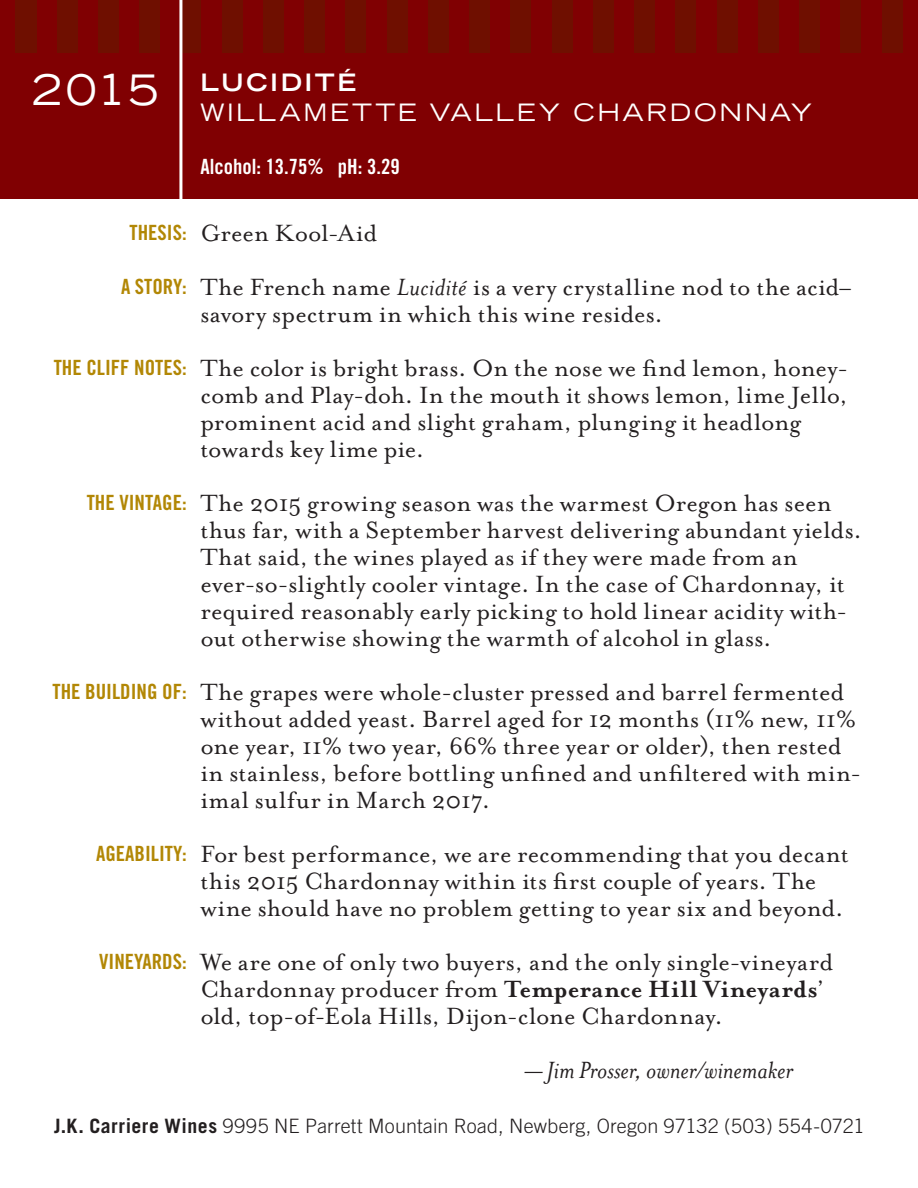
<style>
.page{position:relative;width:918px;height:1188px;background:#fff}
.page>*{position:absolute;margin:0;border:0;box-sizing:border-box;transform-origin:0 0}
.t1{font:expanded 42px "Trade Gothic LH";color:#fff}
.t2{font:27px/27px "Mrs Eaves OT";letter-spacing:.005em;color:#231f20}
.t3{font:italic 27px "Mrs Eaves OT";letter-spacing:-.005em;color:#231f20}
.t4{font:expanded 24px "Trade Gothic LH";letter-spacing:.11em;color:#fff}
.t5{font:700 expanded 24px "Trade Gothic LH";letter-spacing:.105em;color:#fff}
.t6{font:21px "Trade Gothic Bold Cond Twenty";color:#b28705}
.t7{font:21px "Trade Gothic Bold Cond Twenty";color:#fff}
.t8{font:300 19.8px "Trade Gothic";letter-spacing:.01em;color:#231f20}
.s1{font-style:italic}
.s2{font-weight:700}
</style>
<div class="page">
<div style="left:0;top:0;width:918px;height:199px;background:#800002"></div>
<div style="left:15px;top:0;width:21px;height:53px;background:#6f0f00"></div>
<div style="left:57px;top:0;width:21px;height:53px;background:#6f0f00"></div>
<div style="left:98px;top:0;width:21px;height:53px;background:#6f0f00"></div>
<div style="left:139px;top:0;width:21px;height:53px;background:#6f0f00"></div>
<div style="left:180px;top:0;width:21px;height:53px;background:#6f0f00"></div>
<div style="left:222px;top:0;width:21px;height:53px;background:#6f0f00"></div>
<div style="left:263px;top:0;width:21px;height:53px;background:#6f0f00"></div>
<div style="left:304px;top:0;width:21px;height:53px;background:#6f0f00"></div>
<div style="left:345px;top:0;width:21px;height:53px;background:#6f0f00"></div>
<div style="left:387px;top:0;width:21px;height:53px;background:#6f0f00"></div>
<div style="left:428px;top:0;width:21px;height:53px;background:#6f0f00"></div>
<div style="left:469px;top:0;width:21px;height:53px;background:#6f0f00"></div>
<div style="left:510px;top:0;width:21px;height:53px;background:#6f0f00"></div>
<div style="left:552px;top:0;width:21px;height:53px;background:#6f0f00"></div>
<div style="left:593px;top:0;width:21px;height:53px;background:#6f0f00"></div>
<div style="left:634px;top:0;width:21px;height:53px;background:#6f0f00"></div>
<div style="left:675px;top:0;width:21px;height:53px;background:#6f0f00"></div>
<div style="left:717px;top:0;width:21px;height:53px;background:#6f0f00"></div>
<div style="left:758px;top:0;width:21px;height:53px;background:#6f0f00"></div>
<div style="left:799px;top:0;width:21px;height:53px;background:#6f0f00"></div>
<div style="left:840px;top:0;width:21px;height:53px;background:#6f0f00"></div>
<div style="left:882px;top:0;width:21px;height:53px;background:#6f0f00"></div>
<hr style="left:179px;top:0;width:3px;height:218px;background:#fff">
<p class="t1" style="left:32px;top:62px;width:128px">2015</p>
<p class="t5" style="left:200px;top:66px;width:157px">LUCIDITÉ</p>
<p class="t4" style="left:200px;top:96px;width:613px">WILLAMETTE VALLEY CHARDONNAY</p>
<p class="t7" style="left:200px;top:154px;width:201px">Alcohol: 13.75% pH: 3.29</p>
<p class="t6" style="left:130px;top:220px;width:59px">THESIS:</p>
<p class="t6" style="left:121px;top:274px;width:67px">A STORY:</p>
<p class="t6" style="left:54px;top:355px;width:134px">THE CLIFF NOTES:</p>
<p class="t6" style="left:87px;top:490px;width:101px">THE VINTAGE:</p>
<p class="t6" style="left:53px;top:679px;width:136px">THE BUILDING OF:</p>
<p class="t6" style="left:96px;top:841px;width:92px">AGEABILITY:</p>
<p class="t6" style="left:99px;top:949px;width:89px">VINEYARDS:</p>
<p class="t2" style="left:200px;top:220px;width:178px">Green Kool-Aid</p>
<p class="t2" style="left:200px;top:274px;width:652px">The French name <span class="s1">Lucidité</span> is a very crystalline nod to the acid– savory spectrum in which this wine resides.</p>
<p class="t2" style="left:200px;top:355px;width:649px">The color is bright brass. On the nose we find lemon, honey&shy;comb and Play-doh. In the mouth it shows lemon, lime Jello, prominent acid and slight graham, plunging it headlong towards key lime pie.</p>
<p class="t2" style="left:200px;top:490px;width:663px">The 2015 growing season was the warmest Oregon has seen thus far, with a September harvest delivering abundant yields.<br>That said, the wines played as if they were made from an ever-so-slightly cooler vintage. In the case of Chardonnay, it required reasonably early picking to hold linear acidity with&shy;out otherwise showing the warmth of alcohol in glass.</p>
<p class="t2" style="left:200px;top:679px;width:663px">The grapes were whole-cluster pressed and barrel fermented without added yeast. Barrel aged for 12 months (11% new, 11% one year, 11% two year, 66% three year or older), then rested in stainless, before bottling unfined and unfiltered with min&shy;imal sulfur in March 2017.</p>
<p class="t2" style="left:200px;top:841px;width:650px">For best performance, we are recommending that you decant this 2015 Chardonnay within its first couple of years. The wine should have no problem getting to year six and beyond.</p>
<p class="t2" style="left:200px;top:949px;width:634px">We are one of only two buyers, and the only single-vineyard<br>Chardonnay producer from <span class="s2">Temperance Hill Vineyards</span>’ old, top-of-Eola Hills, Dijon-clone Chardonnay.</p>
<p class="t3" style="left:524px;top:1055px;width:270px">— Jim Prosser, owner/winemaker</p>
<p class="t8" style="left:54px;top:1114px;width:812px"><span class="s2">J.K. Carriere Wines</span> 9995 NE Parrett Mountain Road, Newberg, Oregon 97132 (503) 554-0721</p>
</div>
